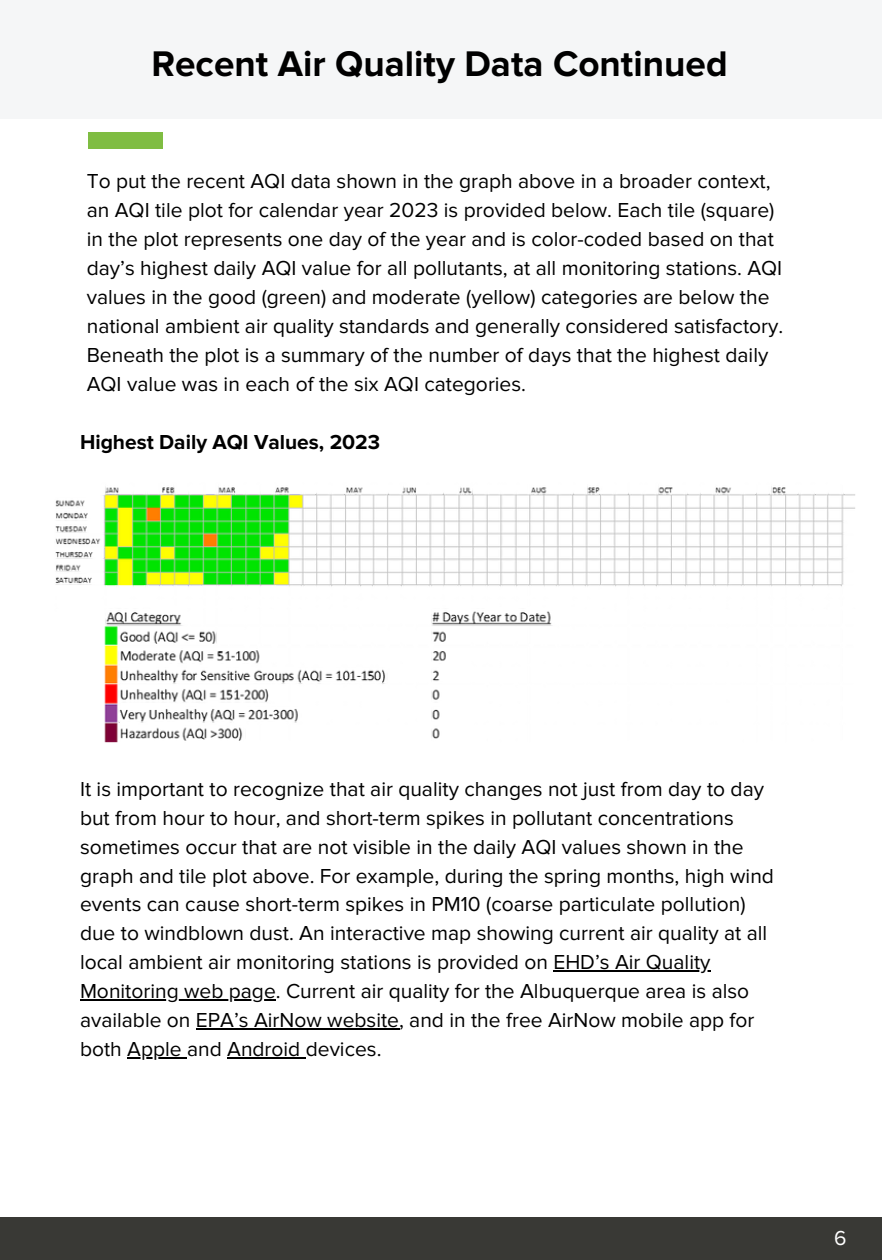
<style>
.page{position:relative;width:882px;height:1260px;background:#fff}
.page>*{position:absolute;margin:0;border:0;box-sizing:border-box;transform-origin:0 0}
.t1{font:700 36.93px "Proxima Nova";color:#000}
.t2{font:21px/28.9px "Proxima Nova";color:#000}
.t3{font:700 21px "Proxima Nova";color:#000}
.t4{font:21px "Proxima Nova";color:#fff}
</style>
<div class="page">
<div style="left:0;top:0;width:882px;height:119px;background:#f5f6f7"></div>
<div style="left:88px;top:132px;width:75px;height:17px;background:#7fbd42"></div>
<div style="left:0;top:1217px;width:882px;height:43px;background:#393935"></div>
<hr style="left:553px;top:970px;width:158px;height:2px;background:#000">
<hr style="left:80px;top:999px;width:196px;height:2px;background:#000">
<hr style="left:196px;top:1028px;width:203px;height:2px;background:#000">
<hr style="left:127px;top:1057px;width:55px;height:1px;background:#000">
<hr style="left:227px;top:1057px;width:73px;height:1px;background:#000">
<img style="left:55px;top:486px;width:800px;height:257px">
<h1 class="t1" style="left:151px;top:42px;width:578px">Recent Air Quality Data Continued</h1>
<p class="t2" style="left:87px;top:167px;width:698px">To put the recent AQI data shown in the graph above in a broader context, an AQI tile plot for calendar year 2023 is provided below. Each tile (square) in the plot represents one day of the year and is color-coded based on that day’s highest daily AQI value for all pollutants, at all monitoring stations. AQI values in the good (green) and moderate (yellow) categories are below the national ambient air quality standards and generally considered satisfactory.<br>Beneath the plot is a summary of the number of days that the highest daily AQI value was in each of the six AQI categories.</p>
<p class="t3" style="left:80px;top:430px;width:302px">Highest Daily AQI Values, 2023</p>
<p class="t2" style="left:80px;top:775px;width:696px">It is important to recognize that air quality changes not just from day to day but from hour to hour, and short-term spikes in pollutant concentrations sometimes occur that are not visible in the daily AQI values shown in the graph and tile plot above. For example, during the spring months, high wind events can cause short-term spikes in PM10 (coarse particulate pollution) due to windblown dust. An interactive map showing current air quality at all local ambient air monitoring stations is provided on EHD’s Air Quality Monitoring web page. Current air quality for the Albuquerque area is also available on EPA’s AirNow website, and in the free AirNow mobile app for both Apple and Android devices.</p>
<p class="t4" style="left:834px;top:1226px;width:14px">6</p>
</div>
